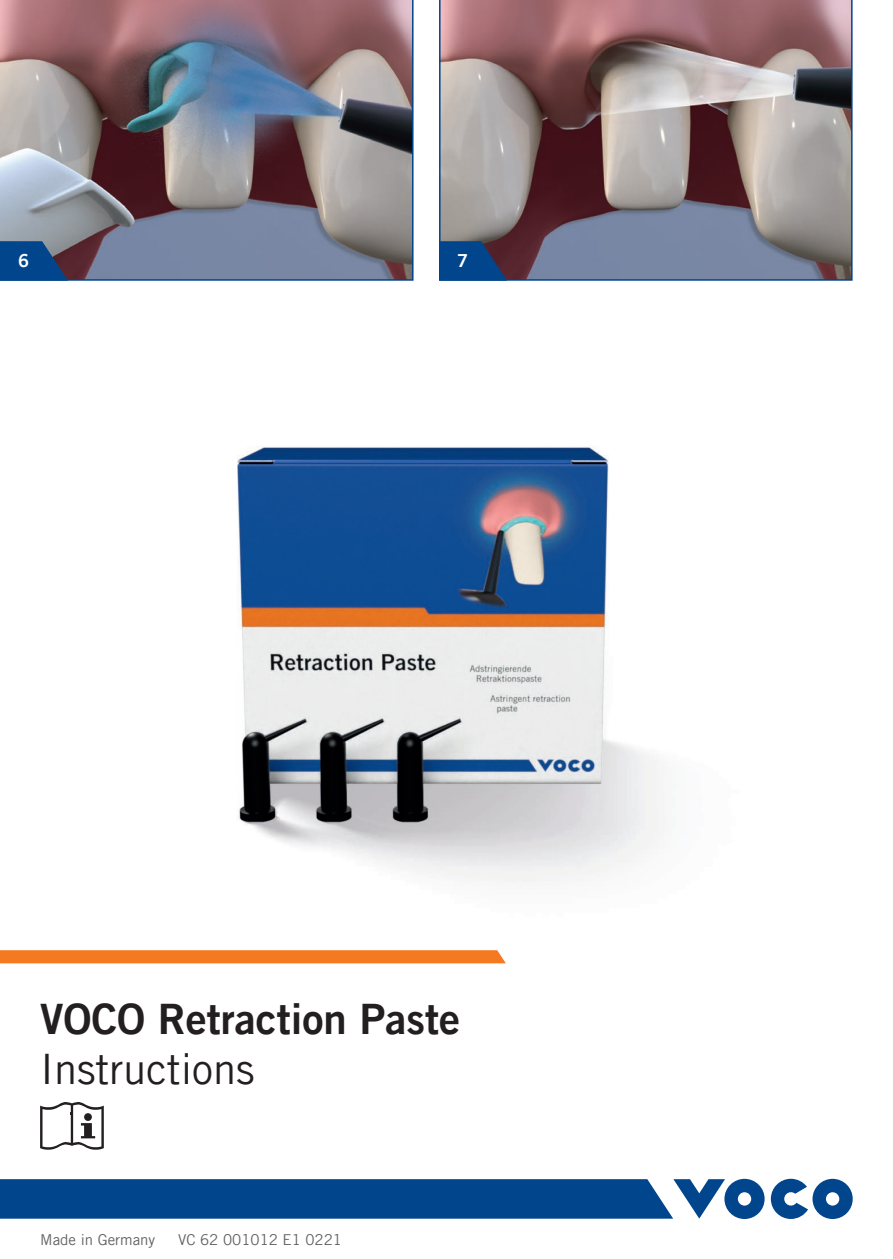
<style>
.page{position:relative;width:893px;height:1259px;background:#fff}
.page>*{position:absolute;margin:0;border:0;box-sizing:border-box;transform-origin:0 0}
.t1{font:42px "Trade Gothic LT Com Bd 2";color:#231f20}
.t2{font:42px "Trade Gothic LT Com";color:#231f20}
.t3{font:18px "Trade Gothic LT Com Bd 2";color:#fff}
.t4{font:15px "Trade Gothic LT Com";color:#636366}
</style>
<div class="page">
<img style="left:237px;top:446px;width:428px;height:436px">
<svg style="left:771px;top:1178px;width:82px;height:41px"></svg>
<svg style="left:0;top:1178px;width:765px;height:41px;background:#1b5897"></svg>
<svg style="left:0;top:950px;width:506px;height:13px;background:#f47c26"></svg>
<img style="left:0;top:0;width:414px;height:281px">
<svg style="left:0;top:241px;width:68px;height:40px;background:#174a84"></svg>
<svg style="left:439px;top:0;width:414px;height:281px;background:#8e7d82"></svg>
<svg style="left:439px;top:241px;width:68px;height:40px;background:#113f79"></svg>
<svg style="left:40px;top:1102px;width:64px;height:47px"></svg>
<p class="t3" style="left:18px;top:249px;width:12px">6</p>
<p class="t3" style="left:457px;top:249px;width:12px">7</p>
<h1 class="t1" style="left:40px;top:992px;width:421px">VOCO Retraction Paste</h1>
<h1 class="t2" style="left:40px;top:1044px;width:216px">Instructions</h1>
<p class="t4" style="left:40px;top:1230px;width:116px">Made in Germany</p>
<p class="t4" style="left:178px;top:1230px;width:166px">VC 62 001012 E1 0221</p>
</div>
